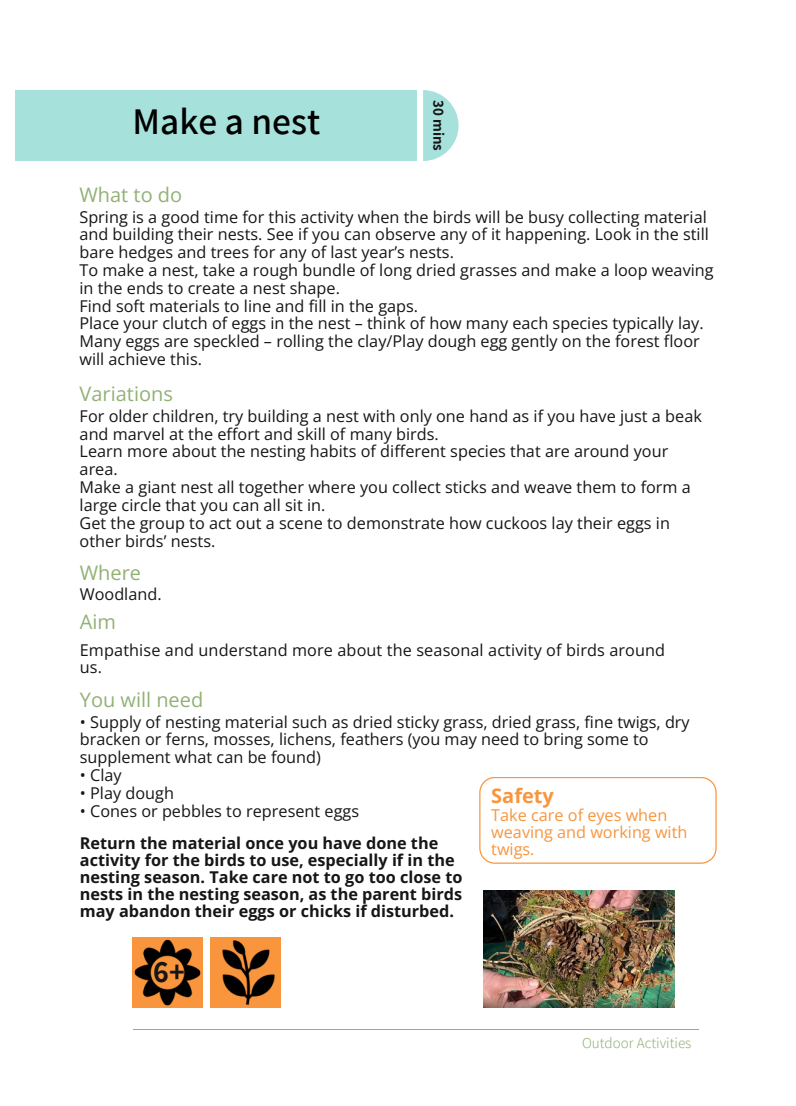
<style>
.page{position:relative;width:796px;height:1106px;background:#fff}
.page>*{position:absolute;margin:0;border:0;box-sizing:border-box;transform-origin:0 0}
.t1{font:600 37.5px "Assistant";color:#000}
.t2{font:700 30px "Assistant";color:#171615}
.t3{font:20px "Open Sans";color:#91b175}
.t4{font:700 20px "Open Sans";color:#f8953d}
.t5{font:16.25px/17.8px "Open Sans";color:#171615}
.t6{font:700 16.25px/16.9px "Open Sans";color:#171615}
.t7{font:16.25px/16.9px "Open Sans";color:#f8953d}
.t8{font:300 15px "Assistant";color:#91b175}
.t9{font:700 15px "Assistant";color:#171615}
</style>
<div class="page">
<svg style="left:479px;top:777px;width:238px;height:86px"></svg>
<div style="left:211px;top:937px;width:70px;height:71px;background:#f8953d"></div>
<hr style="left:133px;top:1029px;width:566px;height:1px;background:#91b175">
<div style="left:16px;top:90px;width:400px;height:71px;background:#a6e1db"></div>
<svg style="left:423px;top:90px;width:36px;height:71px"></svg>
<img style="left:222px;top:940px;width:53px;height:65px">
<img style="left:133px;top:937px;width:70px;height:70px">
<img style="left:483px;top:890px;width:192px;height:117px">
<p class="t1" style="left:133px;top:95px;width:189px">Make a nest</p>
<h2 class="t9" style="left:449px;top:100px;width:52px;rotate:90deg">30 mins</h2>
<h4 class="t3" style="left:79px;top:180px;width:104px">What to do</h4>
<h3 class="t5" style="left:79px;top:207px;width:631px">Spring is a good time for this activity when the birds will be busy collecting material and building their nests. See if you can observe any of it happening. Look in the still bare hedges and trees for any of last year’s nests.</h3>
<p class="t5" style="left:79px;top:261px;width:636px">To make a nest, take a rough bundle of long dried grasses and make a loop weaving in the ends to create a nest shape.</p>
<h5 class="t5" style="left:79px;top:296px;width:340px">Find soft materials to line and fill in the gaps.</h5>
<p class="t5" style="left:79px;top:314px;width:626px">Place your clutch of eggs in the nest – think of how many each species typically lay.<br>Many eggs are speckled – rolling the clay/Play dough egg gently on the forest floor will achieve this.</p>
<p class="t3" style="left:80px;top:380px;width:95px">Variations</p>
<p class="t5" style="left:80px;top:406px;width:624px">For older children, try building a nest with only one hand as if you have just a beak and marvel at the effort and skill of many birds.</p>
<p class="t5" style="left:80px;top:442px;width:590px">Learn more about the nesting habits of different species that are around your area.</p>
<p class="t5" style="left:80px;top:478px;width:613px">Make a giant nest all together where you collect sticks and weave them to form a large circle that you can all sit in.</p>
<p class="t5" style="left:80px;top:513px;width:592px">Get the group to act out a scene to demonstrate how cuckoos lay their eggs in other birds’ nests.</p>
<p class="t3" style="left:80px;top:558px;width:63px">Where</p>
<p class="t3" style="left:80px;top:607px;width:38px">Aim</p>
<p class="t5" style="left:80px;top:585px;width:83px">Woodland.</p>
<p class="t5" style="left:80px;top:641px;width:587px;line-height:16.9px">Empathise and understand more about the seasonal activity of birds around us.</p>
<p class="t3" style="left:80px;top:685px;width:125px">You will need</p>
<h1 class="t5" style="left:80px;top:712px;width:611px">• Supply of nesting material such as dried sticky grass, dried grass, fine twigs, dry bracken or ferns, mosses, lichens, feathers (you may need to bring some to</h1>
<h5 class="t5" style="left:80px;top:748px;width:243px">supplement what can be found)</h5>
<h4 class="t5" style="left:80px;top:765px;width:43px">• Clay</h4>
<p class="t5" style="left:80px;top:783px;width:96px">• Play dough</p>
<p class="t5" style="left:80px;top:801px;width:281px">• Cones or pebbles to represent eggs</p>
<p class="t4" style="left:491px;top:781px;width:64px">Safety</p>
<h4 class="t7" style="left:491px;top:806px;width:198px">Take care of eyes when weaving and working with twigs.</h4>
<p class="t6" style="left:80px;top:834px;width:384px">Return the material once you have done the activity for the birds to use, especially if in the nesting season. Take care not to go too close to nests in the nesting season, as the parent birds may abandon their eggs or chicks if disturbed.</p>
<p class="t2" style="left:153px;top:950px;width:33px">6+</p>
<p class="t8" style="left:582px;top:1032px;width:111px">Outdoor Activities</p>
</div>
